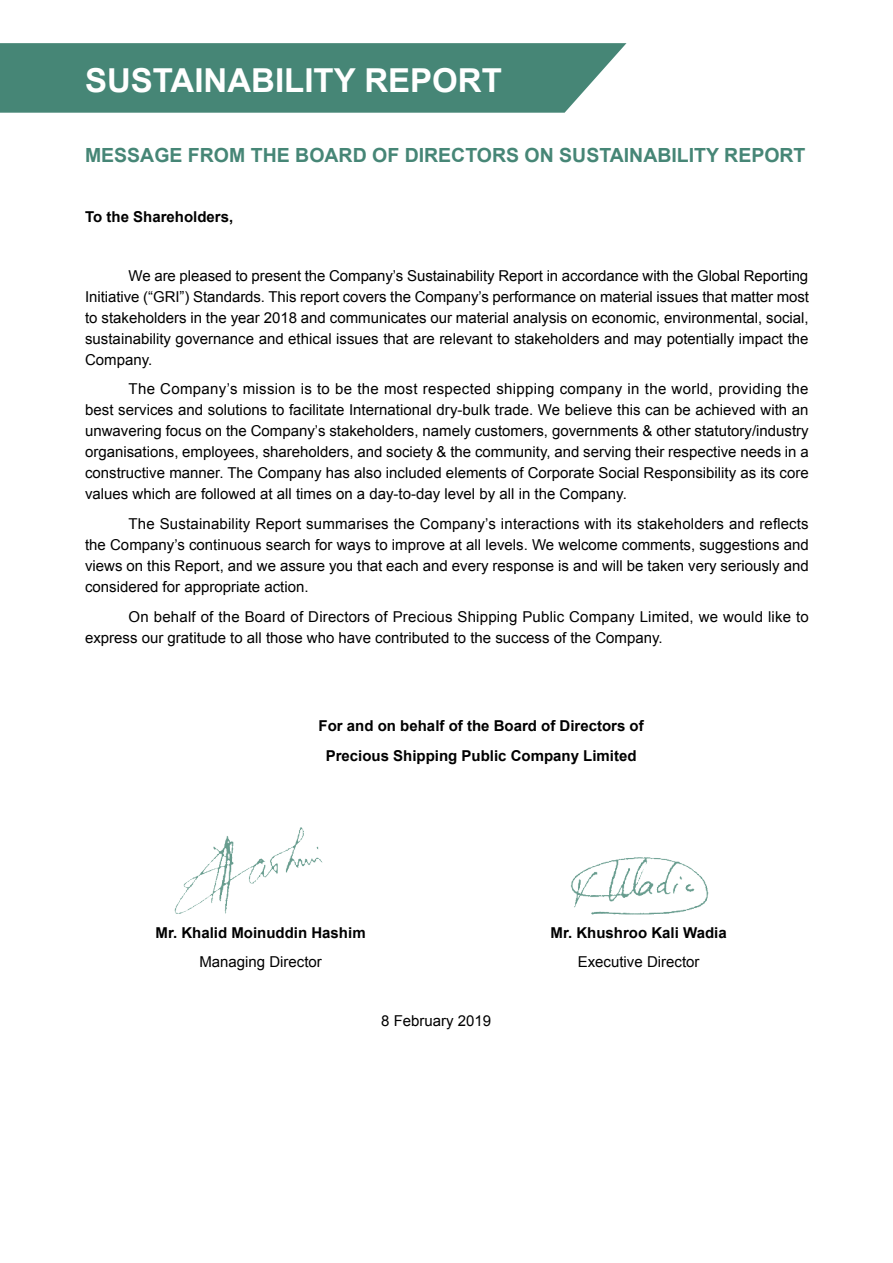
<style>
.page{position:relative;width:893px;height:1263px;background:#fff}
.page>*{position:absolute;margin:0;border:0;box-sizing:border-box;transform-origin:0 0}
.t1{font:700 33px "Arial";color:#fff}
.t2{font:700 19.5px "Arial";color:#468676}
.t3{font:15px/21px "Arial";color:#000;text-align:justify}
.t4{font:700 15px/29.5px "Arial";color:#000;text-align:center}
</style>
<div class="page">
<svg style="left:0;top:43px;width:626px;height:70px;background:#4f8c7d"></svg>
<img style="left:174px;top:827px;width:149px;height:87px">
<img style="left:570px;top:857px;width:139px;height:58px">
<h1 class="t1" style="left:85px;top:59px;width:418px">SUSTAINABILITY REPORT</h1>
<h2 class="t2" style="left:85px;top:142px;width:722px">MESSAGE FROM THE BOARD OF DIRECTORS ON SUSTAINABILITY REPORT</h2>
<p class="t4" style="left:85px;top:202px;width:150px">To the Shareholders,</p>
<p class="t3" style="left:85px;top:265px;width:725px;text-indent:44px">We are pleased to present the Company’s Sustainability Report in accordance with the Global Reporting Initiative (“GRI”) Standards. This report covers the Company’s performance on material issues that matter most to stakeholders in the year 2018 and communicates our material analysis on economic, environmental, social, sustainability governance and ethical issues that are relevant to stakeholders and may potentially impact the Company.</p>
<p class="t3" style="left:85px;top:379px;width:725px;text-indent:44px">The Company’s mission is to be the most respected shipping company in the world, providing the best services and solutions to facilitate International dry-bulk trade. We believe this can be achieved with an unwavering focus on the Company’s stakeholders, namely customers, governments &amp; other statutory/industry organisations, employees, shareholders, and society &amp; the community, and serving their respective needs in a constructive manner. The Company has also included elements of Corporate Social Responsibility as its core values which are followed at all times on a day-to-day level by all in the Company.</p>
<p class="t3" style="left:85px;top:513px;width:725px;text-indent:44px">The Sustainability Report summarises the Company’s interactions with its stakeholders and reflects the Company’s continuous search for ways to improve at all levels. We welcome comments, suggestions and views on this Report, and we assure you that each and every response is and will be taken very seriously and considered for appropriate action.</p>
<p class="t3" style="left:85px;top:606px;width:725px;text-indent:44px">On behalf of the Board of Directors of Precious Shipping Public Company Limited, we would like to express our gratitude to all those who have contributed to the success of the Company.</p>
<p class="t4" style="left:319px;top:711px;width:327px">For and on behalf of the Board of Directors of<br>Precious Shipping Public Company Limited</p>
<p class="t4" style="left:156px;top:918px;width:212px">Mr. Khalid Moinuddin Hashim</p>
<p class="t4" style="left:551px;top:918px;width:178px">Mr. Khushroo Kali Wadia</p>
<p class="t3" style="left:199px;top:951px;width:124px">Managing Director</p>
<p class="t3" style="left:578px;top:951px;width:123px">Executive Director</p>
<p class="t3" style="left:381px;top:1010px;width:112px">8 February 2019</p>
</div>
